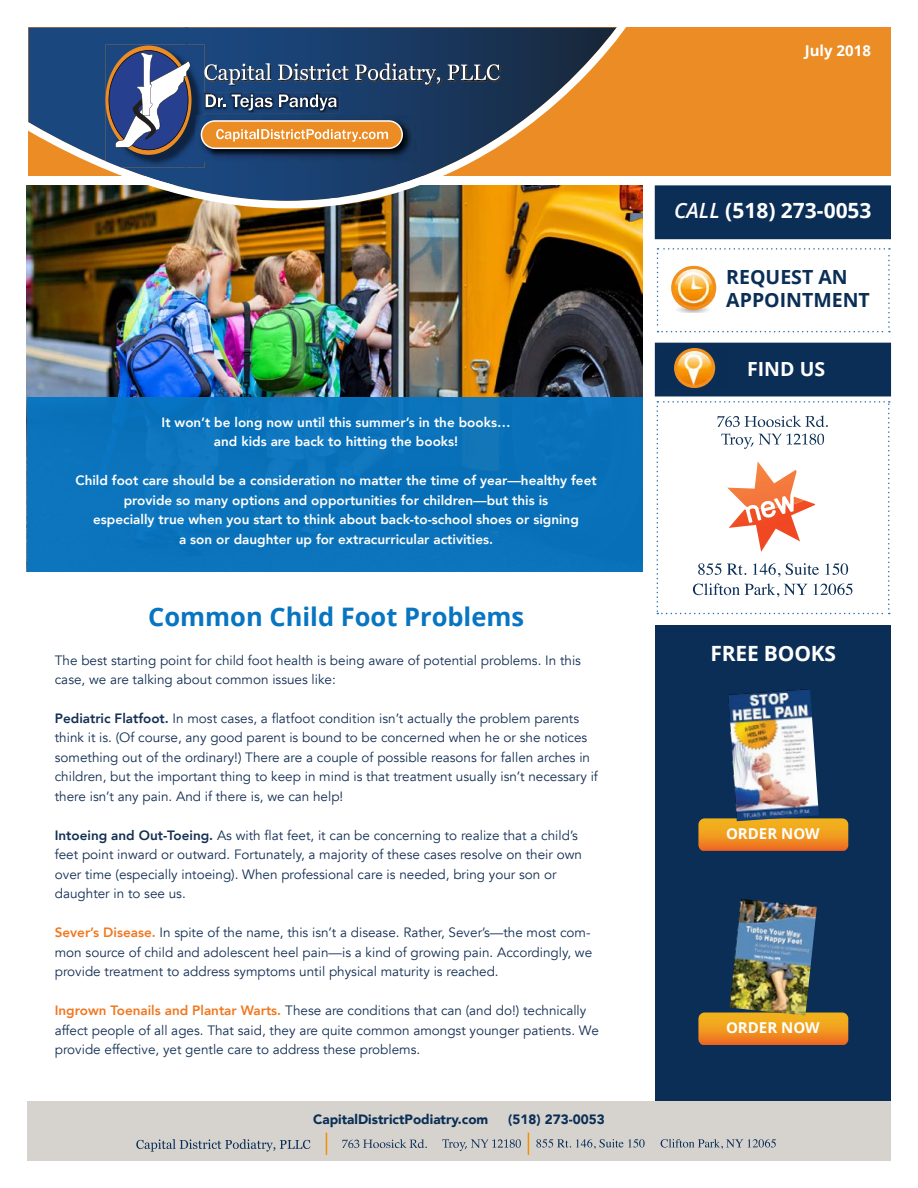
<style>
.page{position:relative;width:918px;height:1188px;background:#fff}
.page>*{position:absolute;margin:0;border:0;box-sizing:border-box;transform-origin:0 0}
.t1{font:700 25.5px "Open Sans";color:#0775c1}
.t2{font:700 21px "Open Sans";letter-spacing:-.005em;color:#fff}
.t3{font:700 19.5px/23.4px "Open Sans";color:#0a2e55}
.t4{font:700 19.5px "Open Sans";color:#fff}
.t5{font:700 15px "Open Sans";color:#fff}
.t6{font:13.5px/19.5px "Avenir";color:#142f54}
.t7{font:800 13.5px/19.5px "Avenir";color:#fff;text-align:center}
.t8{font:900 13.5px "Avenir";color:#0a2e55}
.s1{font-weight:800}
.s2{font-weight:800;color:#f07821}
.s3{font-weight:600;font-style:italic}
</style>
<div class="page">
<img style="left:27px;top:185px;width:616px;height:212px">
<div style="left:28px;top:28px;width:863px;height:148px;background:#eb8c24"></div>
<svg style="left:27px;top:28px;width:612px;height:180px"></svg>
<img style="left:226px;top:92px;width:113px;height:21px">
<svg style="left:232px;top:95px;width:40px;height:15px"></svg>
<svg style="left:279px;top:95px;width:58px;height:15px"></svg>
<img style="left:106px;top:45px;width:99px;height:123px">
<svg style="left:204px;top:92px;width:22px;height:21px"></svg>
<div style="left:106px;top:46px;width:86px;height:109px;background:#eb8c24;border-radius:50%"></div>
<svg style="left:109px;top:50px;width:82px;height:100px;background:#666f92"></svg>
<svg style="left:204px;top:63px;width:297px;height:22px;background:#4a607d"></svg>
<img style="left:196px;top:115px;width:220px;height:47px">
<svg style="left:201px;top:120px;width:202px;height:29px"></svg>
<div style="left:655px;top:185px;width:236px;height:54px;background:#0a2e55"></div>
<div style="left:656px;top:625px;width:235px;height:477px;background:#0a2e55"></div>
<div style="left:27px;top:1102px;width:864px;height:59px;background:#d6d3cf"></div>
<svg style="left:342px;top:1139px;width:85px;height:9px"></svg>
<svg style="left:442px;top:1139px;width:79px;height:12px"></svg>
<svg style="left:528px;top:1133px;width:1px;height:22px"></svg>
<svg style="left:136px;top:1139px;width:174px;height:13px"></svg>
<svg style="left:326px;top:1133px;width:1px;height:22px"></svg>
<svg style="left:536px;top:1139px;width:240px;height:10px"></svg>
<svg style="left:698px;top:818px;width:150px;height:33px;background:#ec9220"></svg>
<svg style="left:698px;top:1012px;width:150px;height:33px;background:#ec9220"></svg>
<img style="left:728px;top:689px;width:91px;height:132px">
<svg style="left:655px;top:343px;width:236px;height:271px"></svg>
<svg style="left:657px;top:248px;width:233px;height:84px"></svg>
<img style="left:729px;top:899px;width:88px;height:117px">
<div style="left:27px;top:397px;width:616px;height:174px;background:#0775c1"></div>
<p class="t7" style="left:162px;top:412px;width:350px">It won’t be long now until this summer’s in the books… and kids are back to hitting the books!</p>
<p class="t7" style="left:75px;top:471px;width:523px">Child foot care should be a consideration no matter the time of year—healthy feet provide so many options and opportunities for children—but this is<br>especially true when you start to think about back-to-school shoes or signing<br>a son or daughter up for extracurricular activities.</p>
<h1 class="t1" style="left:148px;top:599px;width:377px">Common Child Foot Problems</h1>
<p class="t6" style="left:55px;top:650px;width:528px">The best starting point for child foot health is being aware of potential problems. In this case, we are talking about common issues like:</p>
<p class="t6" style="left:55px;top:709px;width:545px"><span class="s1">Pediatric Flatfoot.</span> In most cases, a flatfoot condition isn’t actually the problem parents think it is. (Of course, any good parent is bound to be concerned when he or she notices something out of the ordinary!) There are a couple of possible reasons for fallen arches in children, but the important thing to keep in mind is that treatment usually isn’t necessary if there isn’t any pain. And if there is, we can help!</p>
<p class="t6" style="left:55px;top:826px;width:529px"><span class="s1">Intoeing and Out-Toeing.</span> As with flat feet, it can be concerning to realize that a child’s feet point inward or outward. Fortunately, a majority of these cases resolve on their own over time (especially intoeing). When professional care is needed, bring your son or daughter in to see us.</p>
<p class="t6" style="left:55px;top:923px;width:539px;text-align:justify"><span class="s2">Sever’s Disease.</span> In spite of the name, this isn’t a disease. Rather, Sever’s—the most com&shy;mon source of child and adolescent heel pain—is a kind of growing pain. Accordingly, we provide treatment to address symptoms until physical maturity is reached.</p>
<p class="t6" style="left:55px;top:1001px;width:546px"><span class="s2">Ingrown Toenails and Plantar Warts.</span> These are conditions that can (and do!) technically affect people of all ages. That said, they are quite common amongst younger patients. We provide effective, yet gentle care to address these problems.</p>
<p class="t8" style="left:313px;top:1108px;width:177px">CapitalDistrictPodiatry.com</p>
<p class="t8" style="left:508px;top:1108px;width:98px">(518) 273-0053</p>
<p class="t5" style="left:805px;top:40px;width:68px">July 2018</p>
<h2 class="t2" style="left:674px;top:196px;width:199px"><span class="s3">CALL</span> (518) 273-0053</h2>
<h3 class="t3" style="left:726px;top:265px;width:145px">REQUEST AN<br>APPOINTMENT</h3>
<h3 class="t4" style="left:747px;top:356px;width:79px">FIND US</h3>
<h2 class="t2" style="left:711px;top:639px;width:127px">FREE BOOKS</h2>
<p class="t5" style="left:726px;top:823px;width:95px">ORDER NOW</p>
<p class="t5" style="left:726px;top:1017px;width:95px">ORDER NOW</p>
</div>
